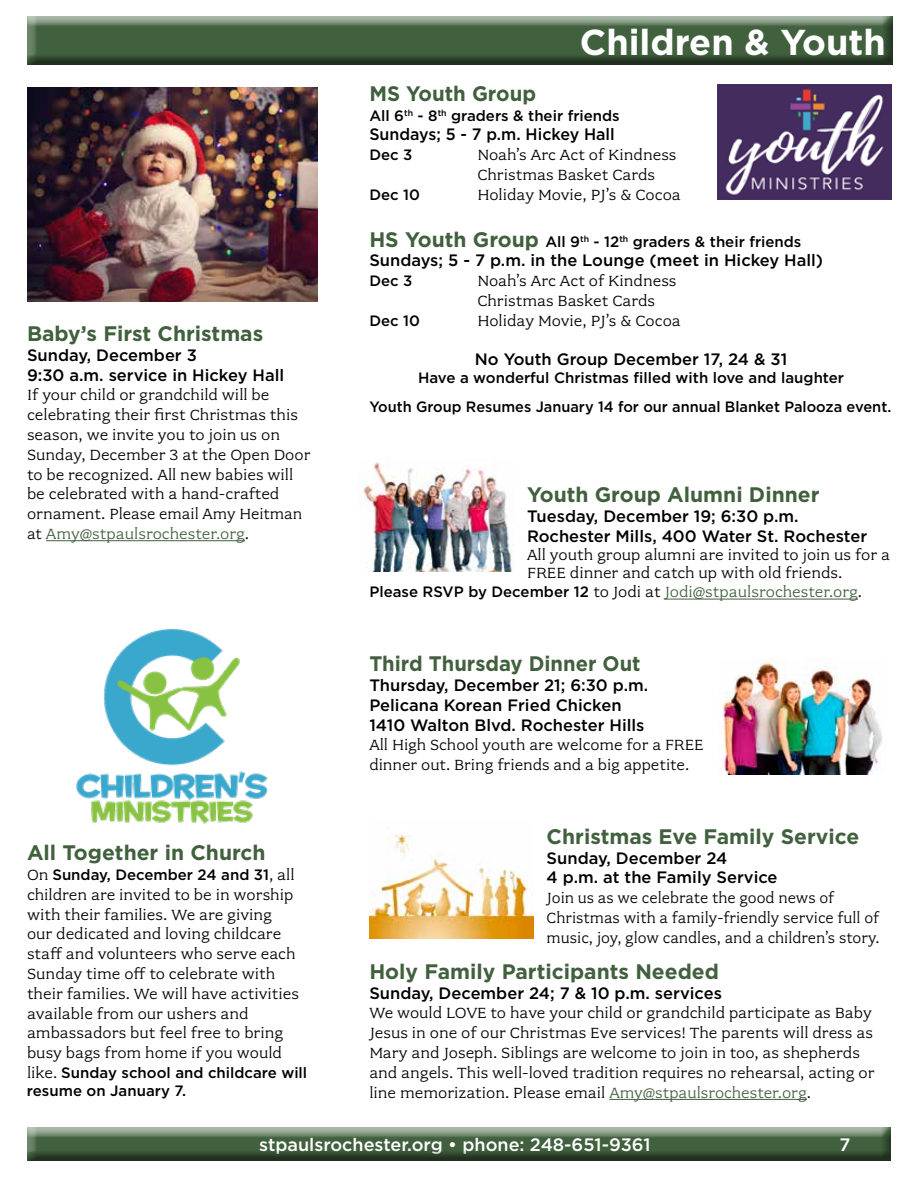
<style>
.page{position:relative;width:918px;height:1188px;background:#fff}
.page>*{position:absolute;margin:0;border:0;box-sizing:border-box;transform-origin:0 0}
.t1{font:700 36px "Gotham";color:#fff}
.t2{font:700 21px "Gotham";color:#41603e}
.t3{font:700 21px "Gotham";color:#41603e;scale:.96 1}
.t4{font:500 18px "Gotham";color:#fff}
.t5{font:16.5px/19.8px "Fairplex Wide OT";color:#000}
.t6{font:500 16.5px/19.8px "Gotham";color:#000}
.t7{font:16.5px/19.8px "Fairplex Wide OT";color:#000;scale:.96 1}
.t8{font:16.5px "Fairplex Wide OT";color:#41603e}
.t9{font:500 15px/28.8px "Gotham";color:#000;text-align:center}
.s1{color:#41603e}
.s2{font-family:"Fairplex Wide OT";font-weight:400;font-size:16.5px}
.s3{font-weight:700;font-size:21px;color:#41603e}
.s4{font-family:"Gotham";font-weight:500;font-size:15px;color:#000}
.s5{color:#000}
</style>
<div class="page">
<div style="left:23px;top:1126px;width:868px;height:33px;background:#aab8a9"></div>
<div style="left:23px;top:1128px;width:868px;height:34px;background:#000;opacity:.5"></div>
<div style="left:26px;top:15px;width:878px;height:51px;background:#000;opacity:.5"></div>
<img style="left:719px;top:660px;width:163px;height:115px">
<img style="left:718px;top:84px;width:173px;height:115px">
<img style="left:76px;top:629px;width:192px;height:195px">
<hr style="left:46px;top:540px;width:199px;height:1px;background:#41603e">
<img style="left:27px;top:87px;width:291px;height:215px">
<hr style="left:609px;top:1099px;width:198px;height:1px;background:#41603e">
<img style="left:369px;top:834px;width:164px;height:105px">
<hr style="left:665px;top:599px;width:193px;height:1px;background:#41603e">
<img style="left:363px;top:458px;width:151px;height:114px">
<p class="t2" style="left:27px;top:320px;width:238px">Baby’s First Christmas</p>
<p class="t6" style="left:27px;top:345px;width:259px">Sunday, December 3<br>9:30 a.m. service in Hickey Hall</p>
<p class="t5" style="left:27px;top:385px;width:285px">If your child or grandchild will be celebrating their first Christmas this season, we invite you to join us on Sunday, December 3 at the Open Door to be recognized. All new babies will be celebrated with a hand-crafted ornament. Please email Amy Heitman at <span class="s1">Amy@stpaulsrochester.org</span>.</p>
<p class="t2" style="left:27px;top:839px;width:240px">All Together in Church</p>
<p class="t9" style="left:27px;top:860px;width:269px"><span class="s2">On</span> Sunday, December 24 and 31<span class="s2">, all</span></p>
<p class="t5" style="left:27px;top:885px;width:274px">children are invited to be in worship with their families. We are giving our dedicated and loving childcare staff and volunteers who serve each Sunday time off to celebrate with their families. We will have activities available from our ushers and ambassadors but feel free to bring busy bags from home if you would</p>
<p class="t9" style="left:27px;top:1064px;width:282px;line-height:18px;text-align:left"><span class="s2">like.</span> Sunday school and childcare will resume on January 7.</p>
<h1 class="t1" style="left:580px;top:18px;width:308px">Children &amp; Youth</h1>
<p class="t2" style="left:369px;top:79px;width:168px">MS Youth Group</p>
<p class="t9" style="left:369px;top:101px;width:252px">All 6<sup>th</sup> - 8<sup>th</sup> graders &amp; their friends</p>
<p class="t6" style="left:369px;top:125px;width:247px">Sundays; 5 - 7 p.m. Hickey Hall</p>
<p class="t9" style="left:369px;top:140px;width:45px">Dec 3</p>
<p class="t5" style="left:477px;top:145px;width:201px">Noah’s Arc Act of Kindness<br>Christmas Basket Cards</p>
<p class="t9" style="left:369px;top:180px;width:52px">Dec 10</p>
<p class="t5" style="left:477px;top:185px;width:205px">Holiday Movie, PJ’s &amp; Cocoa</p>
<p class="t9" style="left:369px;top:227px;width:434px"><span class="s3">HS Youth Group</span> All 9<sup>th</sup> - 12<sup>th</sup> graders &amp; their friends</p>
<p class="t6" style="left:369px;top:251px;width:455px">Sundays; 5 - 7 p.m. in the Lounge (meet in Hickey Hall)</p>
<p class="t9" style="left:369px;top:266px;width:45px">Dec 3</p>
<p class="t5" style="left:477px;top:271px;width:201px">Noah’s Arc Act of Kindness<br>Christmas Basket Cards</p>
<p class="t9" style="left:369px;top:306px;width:52px">Dec 10</p>
<p class="t5" style="left:477px;top:311px;width:205px">Holiday Movie, PJ’s &amp; Cocoa</p>
<p class="t6" style="left:475px;top:350px;width:314px">No Youth Group December 17, 24 &amp; 31</p>
<p class="t9" style="left:369px;top:364px;width:524px">Have a wonderful Christmas filled with love and laughter<br>Youth Group Resumes January 14 for our annual Blanket Palooza event.</p>
<p class="t2" style="left:527px;top:481px;width:294px">Youth Group Alumni Dinner</p>
<p class="t6" style="left:527px;top:506px;width:342px">Tuesday, December 19; 6:30 p.m.<br>Rochester Mills, 400 Water St. Rochester</p>
<p class="t5" style="left:527px;top:545px;width:365px;line-height:18px">All youth group alumni are invited to join us for a<br>FREE dinner and catch up with old friends.</p>
<p class="t8" style="left:369px;top:583px;width:494px"><span class="s4">Please RSVP by December 12</span> <span class="s5">to Jodi at</span> Jodi@stpaulsrochester.org<span class="s5">.</span></p>
<p class="t3" style="left:369px;top:650px;width:284px">Third Thursday Dinner Out</p>
<p class="t6" style="left:369px;top:675px;width:280px">Thursday, December 21; 6:30 p.m.<br>Pelicana Korean Fried Chicken<br>1410 Walton Blvd. Rochester Hills</p>
<p class="t5" style="left:369px;top:735px;width:336px">All High School youth are welcome for a FREE dinner out. Bring friends and a big appetite.</p>
<p class="t2" style="left:547px;top:823px;width:314px">Christmas Eve Family Service</p>
<p class="t6" style="left:547px;top:848px;width:232px">Sunday, December 24<br>4 p.m. at the Family Service</p>
<p class="t7" style="left:547px;top:888px;width:348px">Join us as we celebrate the good news of<br>Christmas with a family-friendly service full of music, joy, glow candles, and a children’s story.</p>
<p class="t2" style="left:369px;top:958px;width:351px">Holy Family Participants Needed</p>
<p class="t6" style="left:369px;top:983px;width:354px">Sunday, December 24; 7 &amp; 10 p.m. services</p>
<p class="t5" style="left:369px;top:1003px;width:507px">We would LOVE to have your child or grandchild participate as Baby Jesus in one of our Christmas Eve services! The parents will dress as Mary and Joseph. Siblings are welcome to join in too, as shepherds and angels. This well-loved tradition requires no rehearsal, acting or line memorization. Please email <span class="s1">Amy@stpaulsrochester.org</span>.</p>
<p class="t4" style="left:259px;top:1133px;width:393px">stpaulsrochester.org • phone: 248-651-9361</p>
<p class="t4" style="left:840px;top:1133px;width:12px">7</p>
</div>
